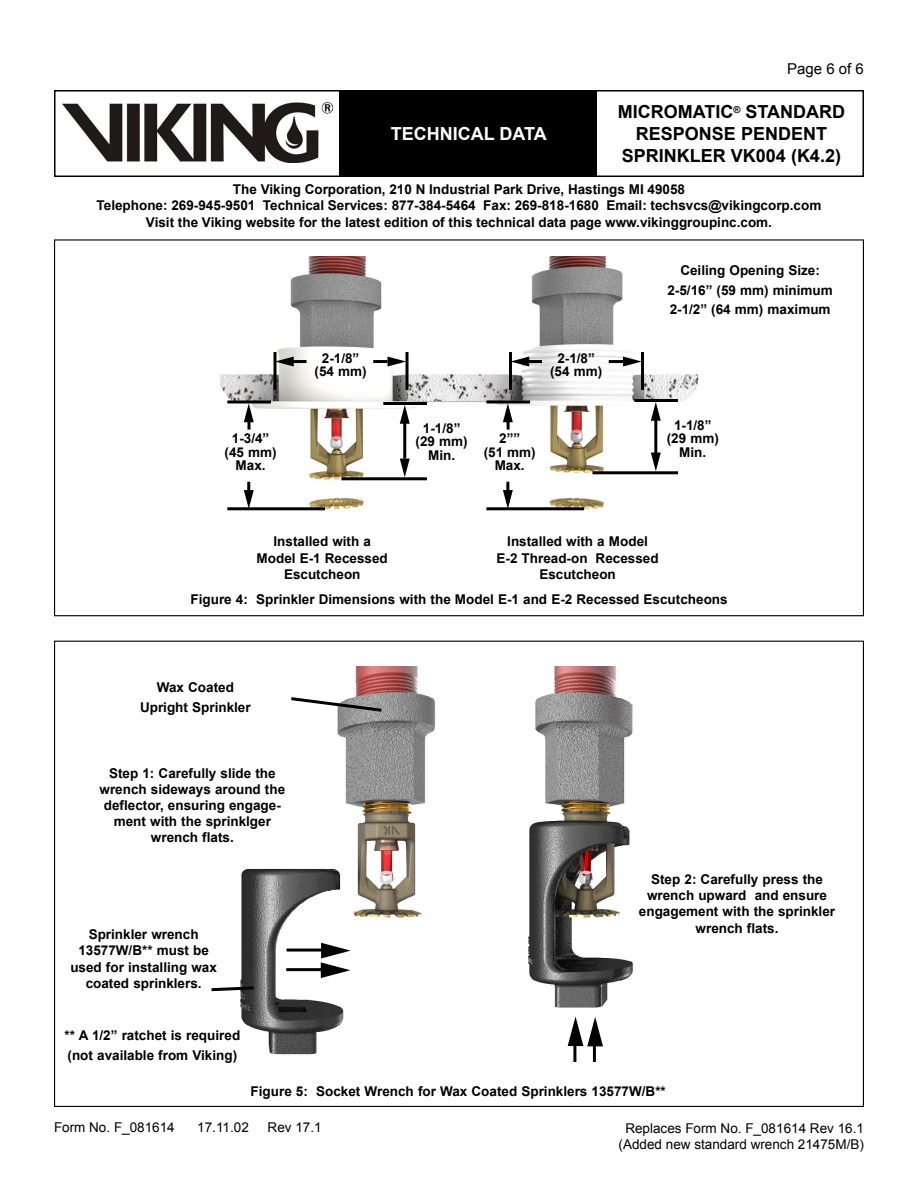
<style>
.page{position:relative;width:918px;height:1188px;background:#fff}
.page>*{position:absolute;margin:0;border:0;box-sizing:border-box;transform-origin:0 0}
.t1{font:700 18px "Arial";color:#000}
.t2{font:700 18px "Arial";color:#fff}
.t3{font:15px "Arial";color:#000}
.t4{font:700 13.5px/16.2px "Arial";color:#000;text-align:center}
.t5{font:13.5px/16.2px "Arial";color:#000;text-align:center}
</style>
<div class="page">
<div style="left:54px;top:90px;width:810px;height:87px;border:2px solid #000"></div>
<div style="left:340px;top:91px;width:257px;height:85px;background:#000"></div>
<img style="left:63px;top:102px;width:269px;height:60px">
<img style="left:219px;top:256px;width:480px;height:255px">
<hr style="left:227px;top:400px;width:44px;height:3px;background:#000">
<hr style="left:227px;top:507px;width:98px;height:3px;background:#000">
<svg style="left:242px;top:406px;width:14px;height:24px"></svg>
<svg style="left:242px;top:482px;width:14px;height:25px"></svg>
<hr style="left:383px;top:402px;width:44px;height:3px;background:#000">
<hr style="left:341px;top:477px;width:86px;height:3px;background:#000">
<svg style="left:398px;top:407px;width:14px;height:18px"></svg>
<svg style="left:398px;top:457px;width:14px;height:18px"></svg>
<hr style="left:403px;top:421px;width:3px;height:38px;background:#000">
<hr style="left:274px;top:352px;width:3px;height:38px;background:#000">
<hr style="left:406px;top:352px;width:3px;height:38px;background:#000">
<svg style="left:277px;top:355px;width:18px;height:13px"></svg>
<svg style="left:386px;top:355px;width:18px;height:13px"></svg>
<hr style="left:292px;top:360px;width:15px;height:3px;background:#000">
<hr style="left:373px;top:360px;width:15px;height:3px;background:#000">
<hr style="left:486px;top:400px;width:44px;height:3px;background:#000">
<hr style="left:486px;top:507px;width:98px;height:3px;background:#000">
<svg style="left:501px;top:406px;width:14px;height:24px"></svg>
<svg style="left:501px;top:482px;width:14px;height:25px"></svg>
<hr style="left:634px;top:399px;width:44px;height:3px;background:#000">
<hr style="left:593px;top:471px;width:85px;height:3px;background:#000">
<svg style="left:649px;top:404px;width:14px;height:18px"></svg>
<svg style="left:649px;top:451px;width:14px;height:18px"></svg>
<hr style="left:654px;top:418px;width:3px;height:38px;background:#000">
<hr style="left:509px;top:352px;width:3px;height:38px;background:#000">
<hr style="left:641px;top:352px;width:3px;height:38px;background:#000">
<svg style="left:513px;top:355px;width:18px;height:13px"></svg>
<svg style="left:622px;top:355px;width:18px;height:13px"></svg>
<hr style="left:528px;top:360px;width:14px;height:3px;background:#000">
<hr style="left:609px;top:360px;width:14px;height:3px;background:#000">
<img style="left:240px;top:667px;width:393px;height:395px">
<svg style="left:288px;top:695px;width:97px;height:19px"></svg>
<svg style="left:211px;top:985px;width:46px;height:8px"></svg>
<hr style="left:286px;top:968px;width:43px;height:3px;background:#000">
<svg style="left:319px;top:941px;width:29px;height:39px"></svg>
<hr style="left:287px;top:949px;width:42px;height:3px;background:#000">
<svg style="left:566px;top:1019px;width:39px;height:29px"></svg>
<hr style="left:573px;top:1038px;width:3px;height:24px;background:#000">
<hr style="left:593px;top:1038px;width:3px;height:24px;background:#000">
<h1 class="t2" style="left:391px;top:121px;width:13px">TEC</h1>
<h1 class="t2" style="left:427px;top:121px;width:25px">HNICAL</h1>
<h1 class="t2" style="left:499px;top:121px;width:13px">DATA</h1>
<p class="t3" style="left:787px;top:59px;width:78px">Page 6 of 6</p>
<h1 class="t1" style="left:618px;top:100px;width:229px">micromatic<sup>®</sup> standard</h1>
<h1 class="t1" style="left:636px;top:122px;width:119px">response PENDENT</h1>
<h1 class="t1" style="left:622px;top:143px;width:221px">sprinkler VK004 (K4.2)</h1>
<p class="t4" style="left:97px;top:182px;width:726px">The Viking Corporation, 210 N Industrial Park Drive, Hastings MI 49058<br>Telephone: 269-945-9501 Technical Services: 877-384-5464 Fax: 269-818-1680 Email: techsvcs@vikingcorp.com<br>Visit the Viking website for the latest edition of this technical data page www.vikinggroupinc.com.</p>
<p class="t4" style="left:225px;top:432px;width:54px;line-height:13.8px">1-3/4” (45 mm)<br>Max.</p>
<p class="t4" style="left:315px;top:351px;width:54px;line-height:13.8px">2-1/8” (54 mm)</p>
<p class="t4" style="left:550px;top:351px;width:54px;line-height:13.8px">2-1/8” (54 mm)</p>
<p class="t4" style="left:416px;top:421px;width:54px;line-height:13.8px">1-1/8” (29 mm)<br>Min.</p>
<p class="t4" style="left:484px;top:432px;width:54px;line-height:13.8px">2””<br>(51 mm)<br>Max.</p>
<p class="t4" style="left:667px;top:261px;width:167px;line-height:19.5px">Ceiling Opening Size:<br>2-5/16” (59 mm) minimum<br>2-1/2” (64 mm) maximum</p>
<p class="t4" style="left:667px;top:418px;width:54px;line-height:13.8px">1-1/8” (29 mm)<br>Min.</p>
<p class="t4" style="left:257px;top:534px;width:133px">Installed with a<br>Model E-1 Recessed<br>Escutcheon</p>
<p class="t4" style="left:497px;top:534px;width:163px">Installed with a Model<br>E-2 Thread-on Recessed<br>Escutcheon</p>
<p class="t4" style="left:191px;top:592px;width:539px">Figure 4: Sprinkler Dimensions with the Model E-1 and E-2 Recessed Escutcheons</p>
<p class="t4" style="left:140px;top:678px;width:112px;line-height:19.5px">Wax Coated<br>Upright Sprinkler</p>
<p class="t4" style="left:100px;top:765px;width:187px">Step 1: Carefully slide the wrench sideways around the deflector, ensuring engage&shy;ment with the sprinklger wrench flats.</p>
<p class="t4" style="left:70px;top:927px;width:148px">Sprinkler wrench<br>13577W/B** must be used for installing wax coated sprinklers.</p>
<p class="t4" style="left:65px;top:1026px;width:177px;line-height:19.5px;text-align:left">** A 1/2” ratchet is required (not available from Viking)</p>
<p class="t4" style="left:639px;top:872px;width:198px">Step 2: Carefully press the wrench upward and ensure engagement with the sprinkler wrench flats.</p>
<p class="t4" style="left:251px;top:1083px;width:417px">Figure 5: Socket Wrench for Wax Coated Sprinklers 13577W/B**</p>
<p class="t5" style="left:54px;top:1119px;width:122px">Form No. F_081614</p>
<p class="t5" style="left:197px;top:1119px;width:53px">17.11.02</p>
<p class="t5" style="left:268px;top:1119px;width:56px">Rev 17.1</p>
<p class="t5" style="left:619px;top:1120px;width:247px">Replaces Form No. F_081614 Rev 16.1 (Added new standard wrench 21475M/B)</p>
</div>
